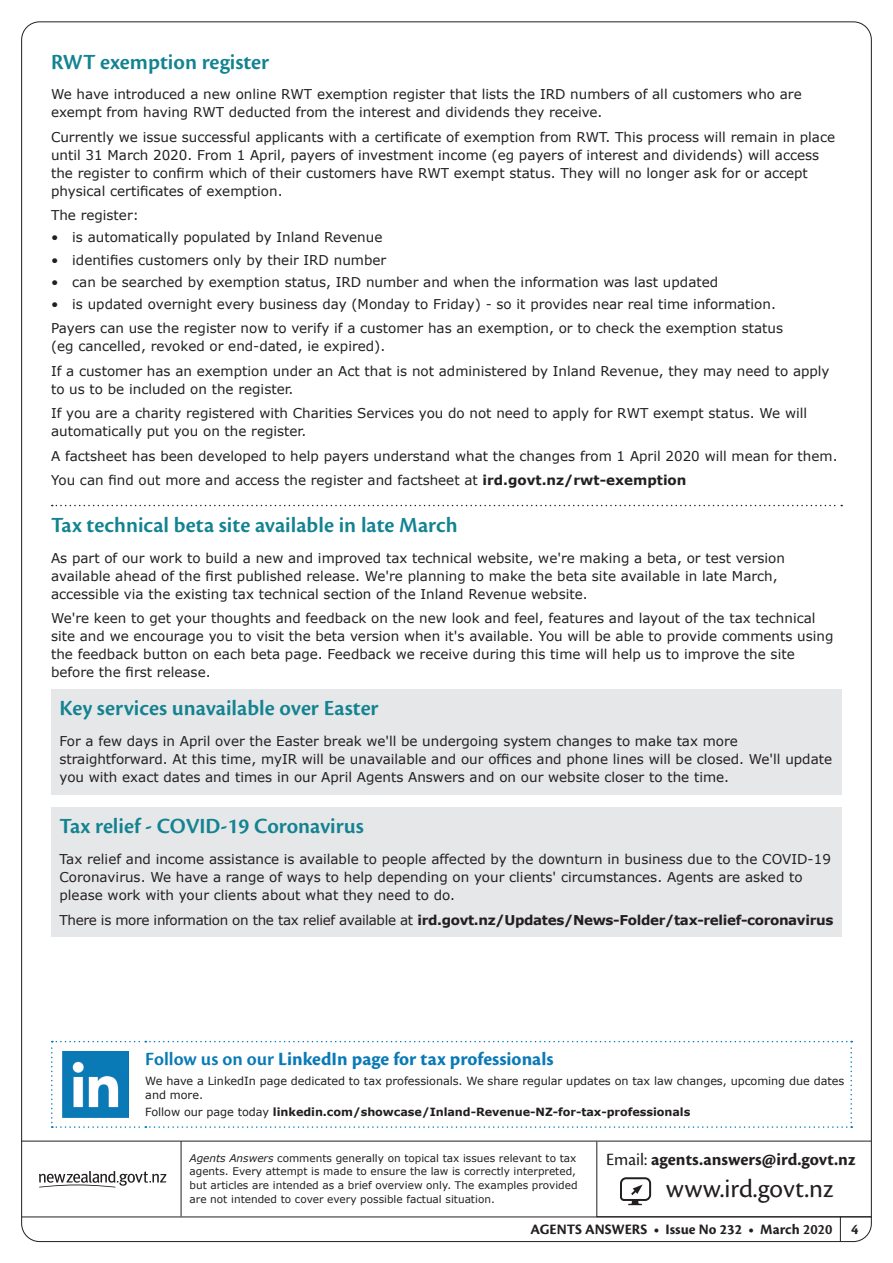
<style>
.page{position:relative;width:893px;height:1263px;background:#fff}
.page>*{position:absolute;margin:0;border:0;box-sizing:border-box;transform-origin:0 0}
.t1{font:27px "Cronos Pro";color:#231f20}
.t2{font:600 22.5px "Cronos Pro";color:#138391}
.t3{font:700 19.5px "Cronos Pro";letter-spacing:.005em;color:#097ab6}
.t4{font:700 18px "Cronos Pro";color:#231f20}
.t5{font:700 15px "Cronos Pro";color:#231f20}
.t6{font:13.5px/18px "Verdana";color:#231f20}
.t7{font:700 13.5px "Verdana";letter-spacing:-.025em;color:#231f20}
.t8{font:11.25px/13.5px "Verdana";letter-spacing:-.005em;color:#231f20}
.t9{font:700 11.25px "Verdana";letter-spacing:-.005em;color:#231f20}
.t10{font:10.5px/13.5px "Verdana";color:#231f20}
.s1{font-weight:700}
.s2{font-weight:400}
.s3{font-weight:600}
.s4{font-style:italic}
</style>
<div class="page">
<hr style="left:21px;top:1141px;width:850px;height:1px;background:#231f20">
<hr style="left:181px;top:1141px;width:1px;height:75px;background:#231f20">
<svg style="left:39px;top:1171px;width:127px;height:16px"></svg>
<svg style="left:51px;top:1041px;width:801px;height:87px"></svg>
<img style="left:62px;top:1051px;width:66px;height:66px">
<hr style="left:22px;top:1216px;width:849px;height:1px;background:#231f20">
<svg style="left:596px;top:1141px;width:276px;height:100px"></svg>
<svg style="left:52px;top:505px;width:790px;height:1px"></svg>
<div style="left:51px;top:689px;width:791px;height:106px;background:#e6e7e9"></div>
<div style="left:51px;top:807px;width:791px;height:130px;background:#e6e7e9"></div>
<h2 class="t2" style="left:51px;top:49px;width:220px">RWT exemption register</h2>
<p class="t6" style="left:51px;top:85px;width:752px">We have introduced a new online RWT exemption register that lists the IRD numbers of all customers who are exempt from having RWT deducted from the interest and dividends they receive.</p>
<p class="t6" style="left:51px;top:128px;width:786px">Currently we issue successful applicants with a certificate of exemption from RWT. This process will remain in place until 31 March 2020. From 1 April, payers of investment income (eg payers of interest and dividends) will access the register to confirm which of their customers have RWT exempt status. They will no longer ask for or accept physical certificates of exemption.</p>
<p class="t6" style="left:51px;top:206px;width:89px">The register:</p>
<p class="t6" style="left:51px;top:228px;width:333px">• is automatically populated by Inland Revenue</p>
<p class="t6" style="left:51px;top:251px;width:337px">• identifies customers only by their IRD number</p>
<p class="t6" style="left:51px;top:273px;width:669px">• can be searched by exemption status, IRD number and when the information was last updated</p>
<p class="t6" style="left:51px;top:292px;width:734px;line-height:24.5px">• is updated overnight every business day (Monday to Friday) - so it provides near real time information.<br>Payers can use the register now to verify if a customer has an exemption, or to check the exemption status</p>
<p class="t6" style="left:51px;top:334px;width:780px;line-height:24.5px">(eg cancelled, revoked or end-dated, ie expired).<br>If a customer has an exemption under an Act that is not administered by Inland Revenue, they may need to apply</p>
<p class="t6" style="left:51px;top:377px;width:758px;line-height:24.5px">to us to be included on the register.<br>If you are a charity registered with Charities Services you do not need to apply for RWT exempt status. We will</p>
<p class="t6" style="left:51px;top:419px;width:788px;line-height:24.5px">automatically put you on the register.<br>A factsheet has been developed to help payers understand what the changes from 1 April 2020 will mean for them.<br>You can find out more and access the register and factsheet at <span class="s1">ird.govt.nz/rwt-exemption</span></p>
<h2 class="t2" style="left:51px;top:512px;width:408px">Tax technical beta site available in late March</h2>
<p class="t6" style="left:51px;top:548px;width:735px">As part of our work to build a new and improved tax technical website, we're making a beta, or test version available ahead of the first published release. We're planning to make the beta site available in late March, accessible via the existing tax technical section of the Inland Revenue website.</p>
<p class="t6" style="left:51px;top:609px;width:784px">We're keen to get your thoughts and feedback on the new look and feel, features and layout of the tax technical site and we encourage you to visit the beta version when it's available. You will be able to provide comments using the feedback button on each beta page. Feedback we receive during this time will help us to improve the site before the first release.</p>
<h2 class="t2" style="left:60px;top:695px;width:321px">Key services unavailable over Easter</h2>
<p class="t6" style="left:60px;top:732px;width:774px">For a few days in April over the Easter break we'll be undergoing system changes to make tax more straightforward. At this time, myIR will be unavailable and our offices and phone lines will be closed. We'll update you with exact dates and times in our April Agents Answers and on our website closer to the time.</p>
<h2 class="t2" style="left:60px;top:813px;width:306px">Tax relief - COVID-19 Coronavirus</h2>
<p class="t6" style="left:60px;top:850px;width:773px">Tax relief and income assistance is available to people affected by the downturn in business due to the COVID-19<br>Coronavirus. We have a range of ways to help depending on your clients' circumstances. Agents are asked to please work with your clients about what they need to do.</p>
<p class="t7" style="left:60px;top:911px;width:775px"><span class="s2">There is more information on the tax relief available at</span> ird.govt.nz/Updates/News-Folder/tax-relief-coronavirus</p>
<h3 class="t3" style="left:145px;top:1048px;width:410px"><span class="s3">Follow us on our</span> LinkedIn page for tax professionals</h3>
<p class="t8" style="left:145px;top:1074px;width:700px">We have a LinkedIn page dedicated to tax professionals. We share regular updates on tax law changes, upcoming due dates and more.</p>
<p class="t9" style="left:145px;top:1105px;width:547px"><span class="s2">Follow our page today</span> linkedin.com/showcase/Inland-Revenue-NZ-for-tax-professionals</p>
<p class="t10" style="left:190px;top:1151px;width:390px"><span class="s4">Agents Answers</span> comments generally on topical tax issues relevant to tax agents. Every attempt is made to ensure the law is correctly interpreted, but articles are intended as a brief overview only. The examples provided are not intended to cover every possible factual situation.</p>
<h3 class="t4" style="left:606px;top:1149px;width:251px"><span class="s2">Email:</span> agents.answers@ird.govt.nz</h3>
<h1 class="t1" style="left:666px;top:1173px;width:169px">www.ird.govt.nz</h1>
<p class="t5" style="left:530px;top:1220px;width:303px">AGENTS ANSWERS • Issue No 232 • March <span class="s3">2020</span></p>
<p class="t5" style="left:851px;top:1220px;width:9px">4</p>
</div>
